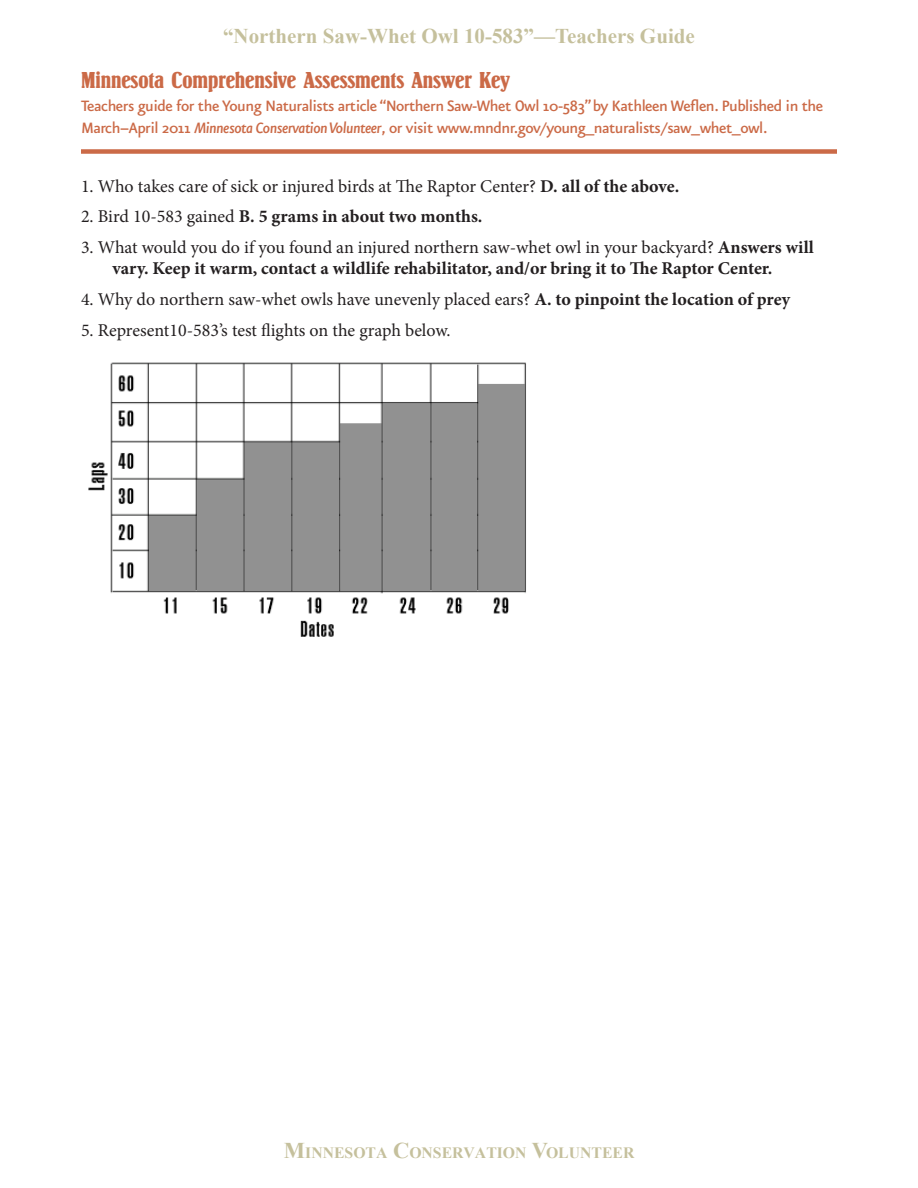
<style>
.page{position:relative;width:918px;height:1188px;background:#fff}
.page>*{position:absolute;margin:0;border:0;box-sizing:border-box;transform-origin:0 0}
.subhead{font:24px "Springfield D";color:#cb6a47}
.t1{font:700 21px "Times New Roman";color:#c5c09c}
.answer_key{font:700 18px/21.6px "Minion Pro";letter-spacing:-.005em;color:#231f20;text-align:center}
.sub_head_eureka_12_r{font:500 18px/21.6px "Eureka Sans";letter-spacing:-.03em;color:#cb6a47}
.answer_key-2{font:18px "Minion Pro";letter-spacing:-.005em;color:#231f20}
.t2{font:700 15.75px "Times New Roman";color:#c5c09c}
.s1{font-style:italic}
.s2{font-weight:700}
.s3{font-weight:400}
.s4{font-size:22.5px}
</style>
<div class="page">
<div style="left:81px;top:149px;width:756px;height:5px;background:#cb6a47"></div>
<img style="left:88px;top:362px;width:438px;height:275px">
<p class="t1" style="left:223px;top:21px;width:473px">“Northern Saw-Whet Owl 10-583”—Teachers Guide</p>
<p class="subhead" style="left:81px;top:68px;width:430px">Minnesota Comprehensive Assessments Answer Key</p>
<p class="sub_head_eureka_12_r" style="left:81px;top:96px;width:744px">Teachers guide for the Young Naturalists article “Northern Saw-Whet Owl 10-583” by Kathleen Weflen. Published in the<br>March–April 2011 <span class="s1">Minnesota Conservation Volunteer</span>, or visit www.mndnr.gov/young_naturalists/saw_whet_owl.</p>
<p class="answer_key-2" style="left:81px;top:174px;width:600px">1. Who takes care of sick or injured birds at The Raptor Center? <span class="s2">D. all of the above.</span></p>
<p class="answer_key" style="left:81px;top:205px;width:403px"><span class="s3">2. Bird 10-583 gained</span> B. 5 grams in about two months.</p>
<p class="answer_key" style="left:81px;top:236px;width:734px"><span class="s3">3. What would you do if you found an injured northern saw-whet owl in your backyard?</span> Answers will vary. Keep it warm, contact a wildlife rehabilitator, and/or bring it to The Raptor Center.</p>
<p class="answer_key-2" style="left:81px;top:287px;width:711px">4. Why do northern saw-whet owls have unevenly placed ears? <span class="s2">A. to pinpoint the location of prey</span></p>
<p class="answer_key-2" style="left:81px;top:318px;width:371px">5. Represent10-583’s test flights on the graph below.</p>
<p class="t2" style="left:284px;top:1142px;width:352px"><span class="s4">M</span>INNESOTA <span class="s4">C</span>ONSERVATION <span class="s4">V</span>OLUNTEER</p>
</div>
